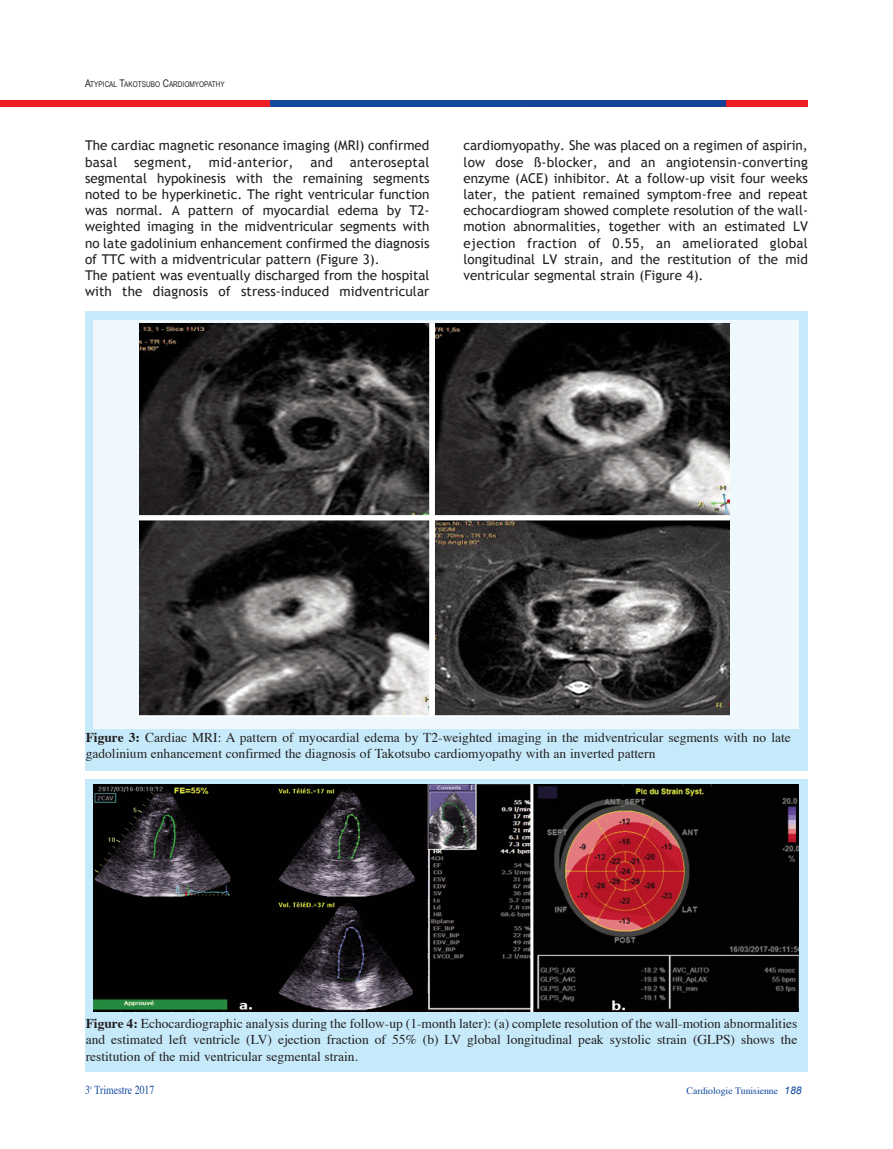
<style>
.page{position:relative;width:893px;height:1149px;background:#fff}
.page>*{position:absolute;margin:0;border:0;box-sizing:border-box;transform-origin:0 0}
.t1{font:13.5px/16.2px "Trebuchet MS";color:#231f20}
.t2{font:13.5px/16.2px "Times";color:#231f20;text-align:justify}
.t3{font:12.15px "Times";color:#0f499d;scale:.8 1}
.t4{font:9.75px "Times";color:#0f499d}
.t5{font:7.8px "Arial Narrow";color:#231f20}
.s1{font-size:10.5px}
.s2{font-weight:700}
.s3{font-family:"Arial";font-style:italic;font-size:10.5px}
</style>
<div class="page">
<div style="left:726px;top:100px;width:82px;height:6px;background:#ee1d23"></div>
<div style="left:521px;top:100px;width:205px;height:6px;background:#154398"></div>
<div style="left:269px;top:100px;width:252px;height:6px;background:#0f499d"></div>
<div style="left:0;top:100px;width:270px;height:6px;background:#ee1d23"></div>
<div style="left:85px;top:779px;width:723px;height:292px;background:#c6eafa"></div>
<img style="left:93px;top:784px;width:705px;height:227px">
<div style="left:85px;top:311px;width:723px;height:459px;background:#c6eafa"></div>
<div style="left:93px;top:319px;width:705px;height:409px;background:#eef8fd"></div>
<img style="left:139px;top:324px;width:591px;height:392px">
<p class="t5" style="left:85px;top:79px;width:141px"><span class="s1">A</span>TYPICAL <span class="s1">T</span>AKOTSUBO <span class="s1">C</span>ARDIOMYOPATHY</p>
<p class="t1" style="left:85px;top:137px;width:346px">The cardiac magnetic resonance imaging (Mri) confirmed basal segment,</p>
<p class="t1" style="left:85px;top:154px;width:346px;text-indent:265px">anteroseptal segmental hypokinesis with the remaining segments noted to be hyperkinetic. The right ventricular function was normal. a pattern of myocardial edema by T2- weighted imaging in the midventricular segments with no late gadolinium enhancement confirmed the diagnosis of TTC with a midventricular pattern (Figure 3).<br>The patient was eventually discharged from the hospital with the diagnosis of stress-induced midventricular</p>
<p class="t1" style="left:209px;top:154px;width:86px">mid-anterior,</p>
<p class="t1" style="left:310px;top:154px;width:24px">and</p>
<p class="t1" style="left:463px;top:137px;width:346px;text-align:justify">cardiomyopathy. she was placed on a regimen of aspirin, low dose ß-blocker, and an angiotensin-converting enzyme (aCe) inhibitor. at a follow-up visit four weeks later, the patient remained symptom-free and repeat echocardiogram showed complete resolution of the wall&shy;motion abnormalities, together with an estimated lV ejection fraction of 0.55, an ameliorated global longitudinal lV strain, and the restitution of the mid ventricular segmental strain (Figure 4).</p>
<p class="t2" style="left:86px;top:730px;width:707px"><span class="s2">Figure 3:</span> Cardiac MRI: A pattern of myocardial edema by T2-weighted imaging in the midventricular segments with no late gadolinium enhancement confirmed the diagnosis of Takotsubo cardiomyopathy with an inverted pattern</p>
<p class="t2" style="left:86px;top:1016px;width:713px"><span class="s2">Figure 4:</span> Echocardiographic analysis during the follow-up (1-month later): (a) complete resolution of the wall-motion abnormalities and estimated left ventricle (LV) ejection fraction of 55% (b) LV global longitudinal peak systolic strain (GLPS) shows the restitution of the mid ventricular segmental strain.</p>
<p class="t3" style="left:85px;top:1083px;width:88px">3<sup>e</sup> Trimestre 2017</p>
<p class="t4" style="left:687px;top:1086px;width:117px">Cardiologie Tunisienne <span class="s3">188</span></p>
</div>
